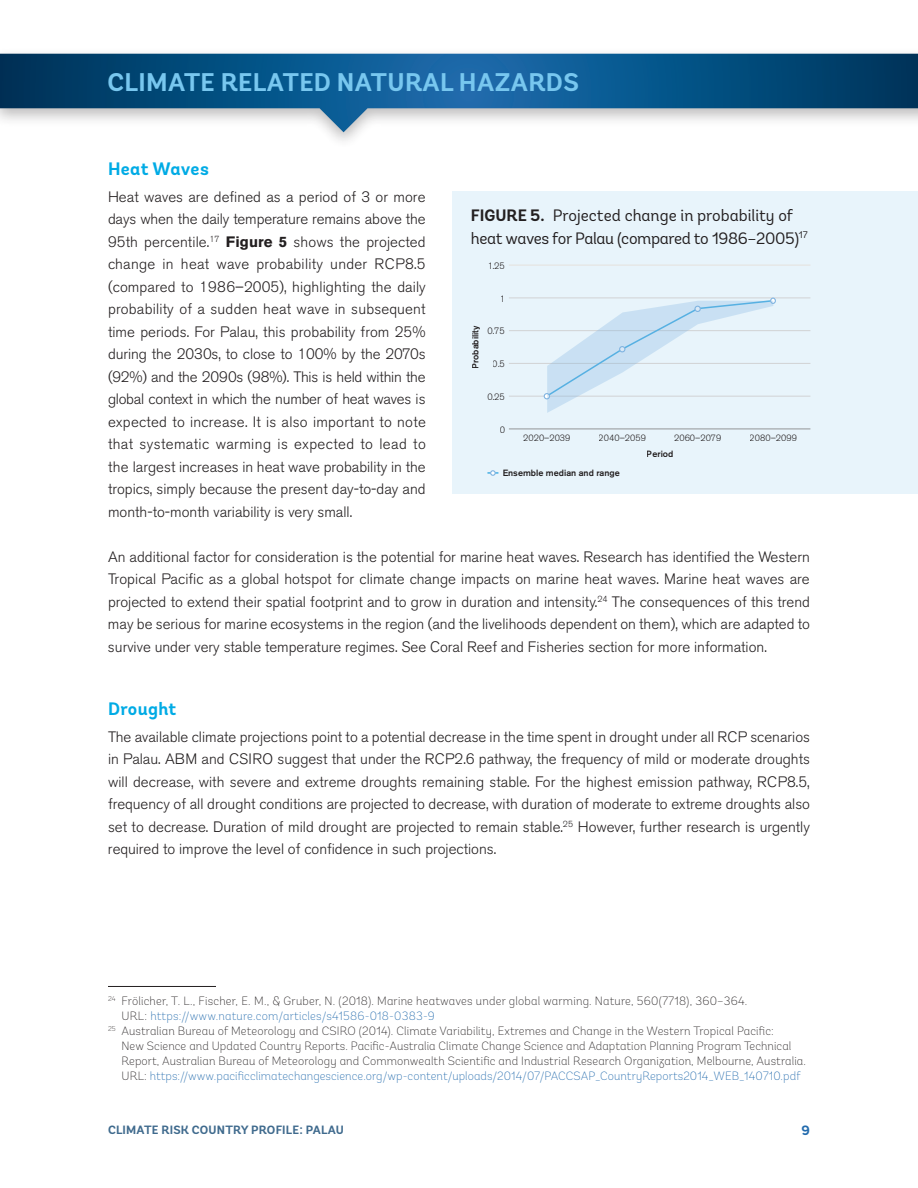
<style>
.page{position:relative;width:918px;height:1188px;background:#fff}
.page>*{position:absolute;margin:0;border:0;box-sizing:border-box;transform-origin:0 0}
.t1{font:700 25.5px "Andes";letter-spacing:.015em;color:#78c7ef}
.t2{font:700 18px "Andes";letter-spacing:.015em;color:#00abe5}
.t3{font:16.5px/22.5px "Andes";letter-spacing:-.02em;color:#231f20}
.t4{font:300 15px/22.5px "Akzidenz Grotesk BE";color:#231f20;text-align:justify}
.t5{font:700 13.5px "Andes";color:#236bad}
.t6{font:200 12px "Andes";letter-spacing:.01em;color:#231f20}
.t7{font:200 12px "Andes";letter-spacing:.005em;color:#236bad}
.t8{font:700 12px "Andes";letter-spacing:.015em;color:#3f6a8d}
.t9{font:300 9.15px "Akzidenz Grotesk BE";color:#231f20}
.t10{font:500 9px "Akzidenz Grotesk BE";color:#231f20}
.t11{font:300 9px "Akzidenz Grotesk BE";color:#231f20}
.s1{font-weight:700}
.s2{color:#231f20}
</style>
<div class="page">
<svg style="left:0;top:54px;width:918px;height:78px"></svg>
<div style="left:453px;top:191px;width:465px;height:303px;background:#e8f4fb"></div>
<svg style="left:487px;top:470px;width:11px;height:6px"></svg>
<hr style="left:509px;top:396px;width:301px;height:1px;background:#d1d2d4">
<hr style="left:509px;top:363px;width:301px;height:1px;background:#d1d2d4">
<hr style="left:509px;top:330px;width:301px;height:1px;background:#d1d2d4">
<hr style="left:509px;top:298px;width:301px;height:1px;background:#d1d2d4">
<hr style="left:509px;top:264px;width:301px;height:2px;background:#e6e7e6">
<hr style="left:509px;top:429px;width:301px;height:1px;background:#939598">
<svg style="left:544px;top:298px;width:232px;height:115px"></svg>
<hr style="left:108px;top:986px;width:108px;height:1px;background:#231f20">
<h1 class="t1" style="left:107px;top:66px;width:473px">CLIMATE RELATED NATURAL HAZARDS</h1>
<p class="t2" style="left:108px;top:157px;width:102px">Heat Waves</p>
<p class="t4" style="left:108px;top:185px;width:319px">Heat waves are defined as a period of 3 or more days when the daily temperature remains above the 95th percentile.<sup>17</sup> <span class="s1">Figure 5</span> shows the projected change in heat wave probability under RCP8.5 (compared to 1986–2005), highlighting the daily probability of a sudden heat wave in subsequent time periods. For Palau, this probability from 25% during the 2030s, to close to 100% by the 2070s (92%) and the 2090s (98%). This is held within the global context in which the number of heat waves is expected to increase. It is also important to note that systematic warming is expected to lead to the largest increases in heat wave probability in the tropics, simply because the present day-to-day and month-to-month variability is very small.</p>
<p class="t4" style="left:108px;top:545px;width:704px">An additional factor for consideration is the potential for marine heat waves. Research has identified the Western Tropical Pacific as a global hotspot for climate change impacts on marine heat waves. Marine heat waves are projected to extend their spatial footprint and to grow in duration and intensity.<sup>24</sup> The consequences of this trend may be serious for marine ecosystems in the region (and the livelihoods dependent on them), which are adapted to survive under very stable temperature regimes. See Coral Reef and Fisheries section for more information.</p>
<p class="t3" style="left:471px;top:204px;width:338px"><span class="s1">FIGURE 5.</span> Projected change in probability of heat waves for Palau (compared to 1986–2005)<sup>17</sup></p>
<p class="t9" style="left:487px;top:260px;width:19px">1.25</p>
<p class="t9" style="left:500px;top:293px;width:7px">1</p>
<p class="t10" style="left:470px;top:369px;width:45px;rotate:-90deg">Probability</p>
<p class="t9" style="left:487px;top:326px;width:19px">0.75</p>
<p class="t9" style="left:493px;top:359px;width:14px">0.5</p>
<p class="t9" style="left:487px;top:392px;width:19px">0.25</p>
<p class="t9" style="left:500px;top:424px;width:7px">0</p>
<p class="t11" style="left:523px;top:432px;width:49px">2020–2039</p>
<p class="t11" style="left:599px;top:432px;width:49px">2040–2059</p>
<p class="t11" style="left:674px;top:432px;width:49px">2060–2079</p>
<p class="t11" style="left:750px;top:432px;width:49px">2080–2099</p>
<p class="t10" style="left:647px;top:448px;width:28px">Period</p>
<p class="t10" style="left:503px;top:467px;width:119px">Ensemble median and range</p>
<p class="t2" style="left:108px;top:697px;width:70px">Drought</p>
<p class="t4" style="left:108px;top:725px;width:704px">The available climate projections point to a potential decrease in the time spent in drought under all RCP scenarios in Palau. ABM and CSIRO suggest that under the RCP2.6 pathway, the frequency of mild or moderate droughts will decrease, with severe and extreme droughts remaining stable. For the highest emission pathway, RCP8.5, frequency of all drought conditions are projected to decrease, with duration of moderate to extreme droughts also set to decrease. Duration of mild drought are projected to remain stable.<sup>25</sup> However, further research is urgently required to improve the level of confidence in such projections.</p>
<p class="t6" style="left:108px;top:994px;width:641px"><sup>24</sup> Frölicher, T. L., Fischer, E. M., &amp; Gruber, N. (2018). Marine heatwaves under global warming. Nature, 560(7718), 360–364.</p>
<p class="t7" style="left:122px;top:1009px;width:315px"><span class="s2">URL:</span> https://www.nature.com/articles/s41586-018-0383-9</p>
<p class="t6" style="left:108px;top:1024px;width:667px"><sup>25</sup> Australian Bureau of Meteorology and CSIRO (2014). Climate Variability, Extremes and Change in the Western Tropical Pacific:</p>
<p class="t6" style="left:122px;top:1039px;width:671px">New Science and Updated Country Reports. Pacific-Australia Climate Change Science and Adaptation Planning Program Technical</p>
<p class="t6" style="left:122px;top:1054px;width:686px">Report, Australian Bureau of Meteorology and Commonwealth Scientific and Industrial Research Organization, Melbourne, Australia.</p>
<p class="t7" style="left:122px;top:1069px;width:681px"><span class="s2">URL:</span> https://www.pacificclimatechangescience.org/wp-content/uploads/2014/07/PACCSAP_CountryReports2014_WEB_140710.pdf</p>
<p class="t8" style="left:108px;top:1122px;width:237px">CLIMATE RISK COUNTRY PROFILE: PALAU</p>
<p class="t5" style="left:802px;top:1122px;width:10px">9</p>
</div>
